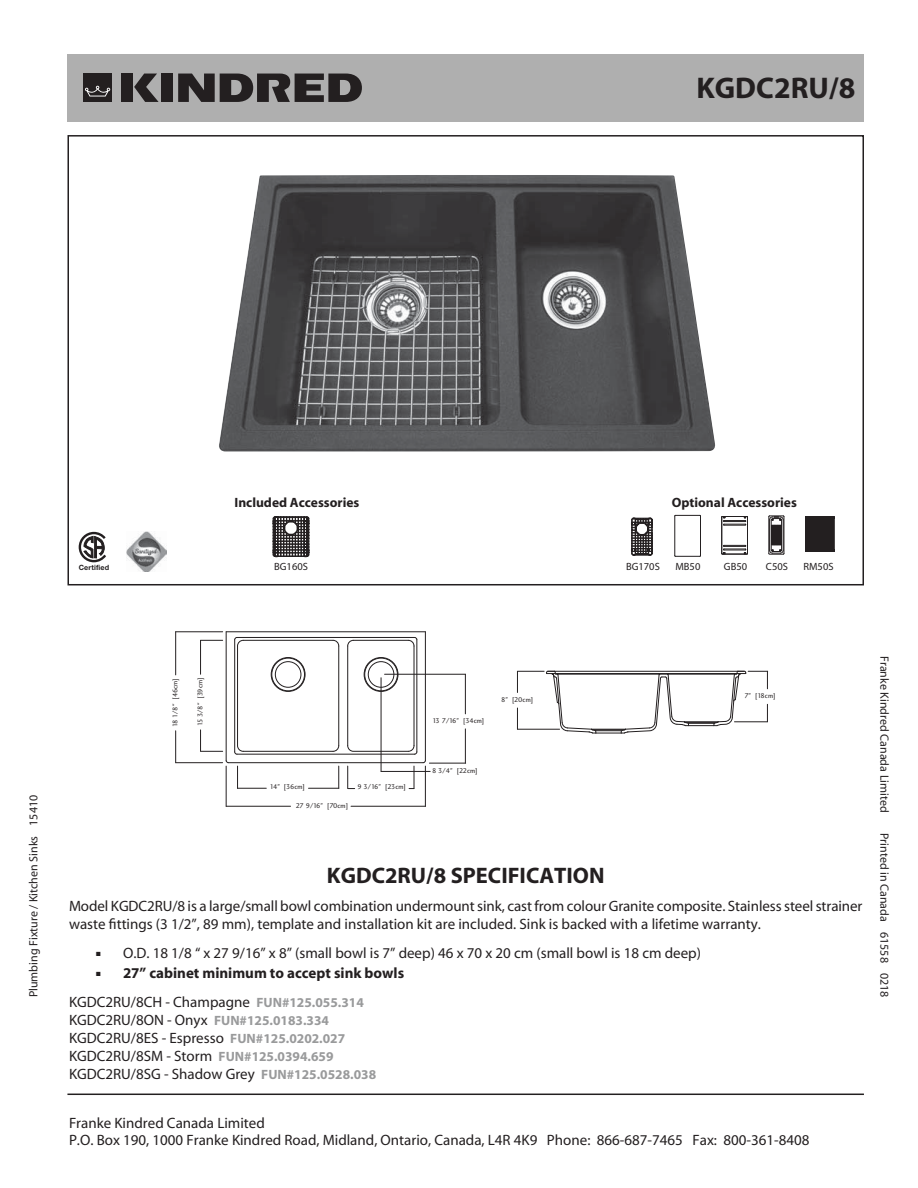
<style>
.page{position:relative;width:918px;height:1188px;background:#fff}
.page>*{position:absolute;margin:0;border:0;box-sizing:border-box;transform-origin:0 0}
.t1{font:700 30px "Myriad";color:#231f20}
.t2{font:700 22.5px "Myriad";color:#231f20}
.t3{font:15px/18px "Myriad";color:#231f20}
.t4{font:700 15px/28.8px "Myriad";color:#231f20}
.t5{font:700 13.5px "Myriad";color:#231f20}
.t6{font:12px "Myriad";color:#231f20}
.t7{font:10.5px "Myriad";color:#231f20}
.t8{font:700 7.2px "Helvetica Neue";letter-spacing:.02em;color:#231f20}
.t9{font:7.05px "Charlotte Sans Book Plain";color:#231f20}
.t10{font:7.05px "Charlotte Sans Book Plain";letter-spacing:-.04em;color:#231e1f}
.s1{font-weight:400}
.s2{font-size:13.5px;color:#999a9b}
.s3{font-weight:700;font-size:13.5px;color:#999a9b}
</style>
<div class="page">
<div style="left:68px;top:54px;width:796px;height:68px;background:#afafaf"></div>
<img style="left:219px;top:175px;width:497px;height:276px">
<div style="left:68px;top:135px;width:796px;height:450px;border:2px solid #231f20"></div>
<hr style="left:176px;top:631px;width:47px;height:1px;background:#231f20">
<hr style="left:176px;top:762px;width:47px;height:1px;background:#231f20">
<hr style="left:175px;top:632px;width:1px;height:43px;background:#231f20">
<hr style="left:175px;top:731px;width:1px;height:32px;background:#231f20">
<svg style="left:201px;top:640px;width:22px;height:1px"></svg>
<hr style="left:200px;top:640px;width:1px;height:34px;background:#231f20">
<hr style="left:226px;top:766px;width:1px;height:40px;background:#231f20">
<hr style="left:425px;top:766px;width:1px;height:40px;background:#231f20">
<hr style="left:226px;top:806px;width:65px;height:1px;background:#231f20">
<hr style="left:351px;top:806px;width:74px;height:1px;background:#231f20">
<svg style="left:338px;top:766px;width:1px;height:22px"></svg>
<hr style="left:309px;top:788px;width:30px;height:1px;background:#231f20">
<hr style="left:353px;top:640px;width:55px;height:1px;background:#231f20">
<div style="left:368px;top:661px;width:26px;height:27px;border:1px solid #231f20;border-radius:50%"></div>
<div style="left:364px;top:658px;width:34px;height:33px;border:1px solid #231f20;border-radius:50%"></div>
<div style="left:364px;top:657px;width:34px;height:35px;border:1px solid #231f20;border-radius:50%"></div>
<hr style="left:237px;top:754px;width:178px;height:1px;background:#231f20">
<hr style="left:243px;top:751px;width:90px;height:1px;background:#231f20">
<div style="left:271px;top:657px;width:34px;height:35px;border:1px solid #231f20;border-radius:50%"></div>
<div style="left:271px;top:658px;width:34px;height:33px;border:1px solid #231f20;border-radius:50%"></div>
<div style="left:275px;top:661px;width:26px;height:27px;border:1px solid #231f20;border-radius:50%"></div>
<svg style="left:332px;top:746px;width:7px;height:6px"></svg>
<hr style="left:243px;top:640px;width:90px;height:1px;background:#231f20">
<hr style="left:228px;top:762px;width:195px;height:1px;background:#231f20">
<hr style="left:226px;top:631px;width:199px;height:1px;background:#231f20">
<hr style="left:237px;top:637px;width:178px;height:1px;background:#231f20">
<hr style="left:347px;top:646px;width:1px;height:100px;background:#231f20">
<hr style="left:338px;top:646px;width:1px;height:100px;background:#231f20">
<hr style="left:237px;top:646px;width:1px;height:100px;background:#231f20">
<hr style="left:226px;top:632px;width:1px;height:128px;background:#231f20">
<hr style="left:234px;top:640px;width:1px;height:112px;background:#231f20">
<svg style="left:200px;top:730px;width:66px;height:59px"></svg>
<svg style="left:234px;top:637px;width:10px;height:10px"></svg>
<svg style="left:332px;top:640px;width:7px;height:7px"></svg>
<svg style="left:347px;top:640px;width:7px;height:7px"></svg>
<hr style="left:416px;top:640px;width:1px;height:112px;background:#231f20">
<hr style="left:414px;top:646px;width:1px;height:100px;background:#231f20">
<hr style="left:425px;top:632px;width:1px;height:128px;background:#231f20">
<svg style="left:347px;top:745px;width:79px;height:44px"></svg>
<svg style="left:408px;top:637px;width:10px;height:10px"></svg>
<svg style="left:517px;top:671px;width:251px;height:63px"></svg>
<hr style="left:552px;top:673px;width:188px;height:1px;background:#231f20">
<hr style="left:385px;top:674px;width:80px;height:1px;background:#231f20">
<hr style="left:429px;top:763px;width:37px;height:1px;background:#231f20">
<hr style="left:465px;top:674px;width:1px;height:40px;background:#231f20">
<hr style="left:465px;top:729px;width:1px;height:34px;background:#231f20">
<hr style="left:381px;top:678px;width:1px;height:93px;background:#231f20">
<hr style="left:381px;top:771px;width:49px;height:1px;background:#231f20">
<hr style="left:67px;top:1094px;width:797px;height:1px;background:#231f20">
<svg style="left:79px;top:532px;width:30px;height:54px"></svg>
<svg style="left:134px;top:74px;width:25px;height:28px"></svg>
<div style="left:161px;top:74px;width:12px;height:28px;background:#231f20"></div>
<svg style="left:178px;top:74px;width:184px;height:28px"></svg>
<div style="left:84px;top:74px;width:28px;height:28px;background:#231f20"></div>
<div style="left:121px;top:74px;width:12px;height:28px;background:#231f20"></div>
<svg style="left:85px;top:86px;width:25px;height:11px"></svg>
<svg style="left:273px;top:516px;width:37px;height:41px;background:#595657"></svg>
<svg style="left:631px;top:518px;width:22px;height:38px"></svg>
<svg style="left:721px;top:516px;width:27px;height:39px"></svg>
<hr style="left:700px;top:516px;width:1px;height:40px;background:#231f20">
<svg style="left:674px;top:555px;width:27px;height:2px"></svg>
<hr style="left:675px;top:516px;width:1px;height:40px;background:#231f20">
<svg style="left:674px;top:515px;width:27px;height:2px"></svg>
<div style="left:805px;top:517px;width:2px;height:35px;border:1px solid #231f20"></div>
<div style="left:807px;top:517px;width:1px;height:35px;border:1px solid #231f20"></div>
<div style="left:809px;top:517px;width:1px;height:35px;border:1px solid #231f20"></div>
<div style="left:810px;top:517px;width:1px;height:35px;border:1px solid #231f20"></div>
<div style="left:812px;top:517px;width:1px;height:35px;border:1px solid #231f20"></div>
<div style="left:814px;top:517px;width:1px;height:35px;border:1px solid #231f20"></div>
<div style="left:815px;top:517px;width:1px;height:35px;border:1px solid #231f20"></div>
<div style="left:817px;top:517px;width:1px;height:35px;border:1px solid #231f20"></div>
<div style="left:819px;top:517px;width:1px;height:35px;border:1px solid #231f20"></div>
<div style="left:820px;top:517px;width:1px;height:35px;border:1px solid #231f20"></div>
<div style="left:822px;top:517px;width:1px;height:35px;border:1px solid #231f20"></div>
<div style="left:823px;top:517px;width:2px;height:35px;border:1px solid #231f20"></div>
<div style="left:825px;top:517px;width:1px;height:35px;border:1px solid #231f20"></div>
<div style="left:827px;top:517px;width:1px;height:35px;border:1px solid #231f20"></div>
<div style="left:828px;top:517px;width:2px;height:35px;border:1px solid #231f20"></div>
<div style="left:830px;top:517px;width:1px;height:35px;border:1px solid #231f20"></div>
<div style="left:832px;top:517px;width:1px;height:35px;border:1px solid #231f20"></div>
<div style="left:833px;top:517px;width:1px;height:35px;border:1px solid #231f20"></div>
<div style="left:805px;top:550px;width:30px;height:2px;border:1px solid #231f20"></div>
<div style="left:805px;top:516px;width:30px;height:3px;border:1px solid #231f20"></div>
<hr style="left:784px;top:517px;width:1px;height:37px;background:#231f20">
<svg style="left:769px;top:516px;width:15px;height:38px"></svg>
<img style="left:126px;top:532px;width:41px;height:40px">
<h1 class="t1" style="left:696px;top:77px;width:161px">KGDC2RU/8</h1>
<p class="t5" style="left:235px;top:498px;width:126px">Included Accessories</p>
<p class="t8" style="left:79px;top:565px;width:32px">Certified</p>
<p class="t7" style="left:274px;top:563px;width:35px">BG160S</p>
<p class="t5" style="left:672px;top:497px;width:127px">Optional Accessories</p>
<p class="t7" style="left:626px;top:562px;width:35px">BG170S</p>
<p class="t7" style="left:676px;top:562px;width:26px">MB50</p>
<p class="t7" style="left:724px;top:562px;width:25px">GB50</p>
<p class="t7" style="left:766px;top:563px;width:24px">C50S</p>
<p class="t7" style="left:804px;top:562px;width:32px">RM50S</p>
<p class="t6" style="left:29px;top:997px;width:204px;rotate:-90deg">Plumbing Fixture / Kitchen Sinks 15410</p>
<p class="t9" style="left:172px;top:727px;width:50px;rotate:-90deg">18 1/8" [46cm]</p>
<p class="t9" style="left:197px;top:726px;width:50px;rotate:-90deg">15 3/8" [39cm]</p>
<p class="t9" style="left:270px;top:784px;width:37px">14" [36cm]</p>
<p class="t9" style="left:357px;top:784px;width:50px">9 3/16" [23cm]</p>
<p class="t9" style="left:296px;top:803px;width:54px">27 9/16" [70cm]</p>
<p class="t10" style="left:433px;top:718px;width:53px">13 7/16" [34cm]</p>
<p class="t10" style="left:432px;top:768px;width:47px">8 3/4" [22cm]</p>
<p class="t9" style="left:501px;top:697px;width:34px">8" [20cm]</p>
<p class="t9" style="left:744px;top:693px;width:33px">7" [18cm]</p>
<h2 class="t2" style="left:327px;top:867px;width:279px">KGDC2RU/8 SPECIFICATION</h2>
<p class="t3" style="left:69px;top:898px;width:795px">Model KGDC2RU/8 is a large/small bowl combination undermount sink, cast from colour Granite composite. Stainless steel strainer waste fittings (3 1/2”, 89 mm), template and installation kit are included. Sink is backed with a lifetime warranty.</p>
<p class="t3" style="left:123px;top:945px;width:580px">O.D. 18 1/8 “ x 27 9/16” x 8” (small bowl is 7” deep) 46 x 70 x 20 cm (small bowl is 18 cm deep)</p>
<p class="t4" style="left:69px;top:959px;width:337px;text-indent:54px">27” cabinet minimum to accept sink bowls<br><span class="s1">KGDC2RU/8CH - Champagne</span> <span class="s2">FUN#125.055.314</span></p>
<p class="t3" style="left:69px;top:1011px;width:309px">KGDC2RU/8ON - Onyx <span class="s3">FUN#125.0183.334<br></span>KGDC2RU/8ES - Espresso <span class="s3">FUN#125.0202.027<br></span>KGDC2RU/8SM - Storm <span class="s3">FUN#125.0394.659<br></span>KGDC2RU/8SG - Shadow Grey <span class="s3">FUN#125.0528.038</span></p>
<p class="t3" style="left:69px;top:1116px;width:742px;line-height:16.5px">Franke Kindred Canada Limited<br>P.O. Box 190, 1000 Franke Kindred Road, Midland, Ontario, Canada, L4R 4K9 Phone: 866-687-7465 Fax: 800-361-8408</p>
<p class="t6" style="left:889px;top:656px;width:158px;rotate:90deg">Franke Kindred Canada Limited</p>
<p class="t6" style="left:889px;top:833px;width:166px;rotate:90deg">Printed in Canada 61558 0218</p>
</div>
